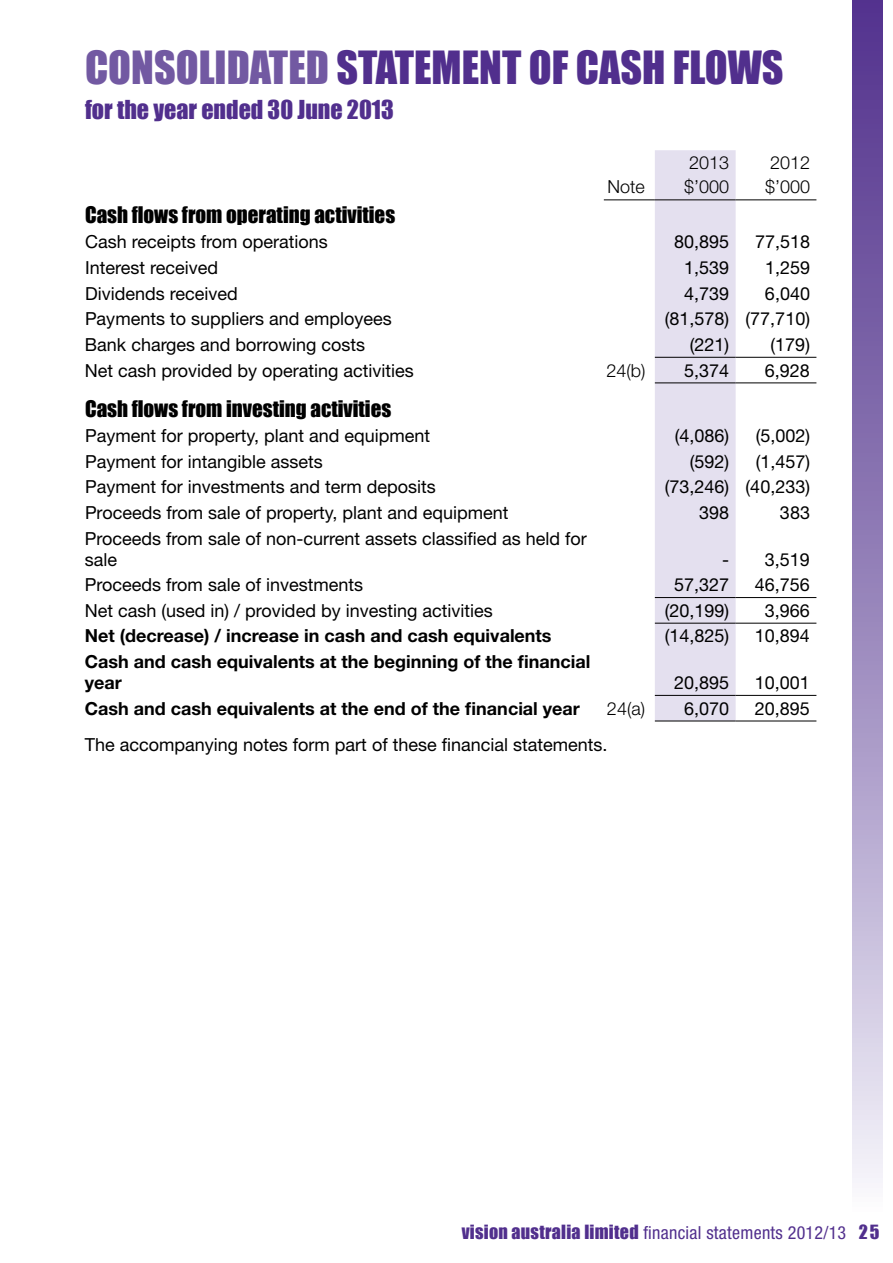
<style>
.page{position:relative;width:893px;height:1263px;background:#fff}
.page>*{position:absolute;margin:0;border:0;box-sizing:border-box;transform-origin:0 0}
.t1{font:42px "Impact";color:#512f8d}
.t2{font:24px "Impact";color:#512f8d}
.t3{font:21px "Impact";color:#000}
.t4{font:18px/21px "Helvetica Neue LT Std";color:#000}
.t5{font:700 18px/21px "Helvetica Neue LT Std";color:#000}
.t6{font:condensed 18px "Helvetica Neue LT Std";letter-spacing:.015em;color:#512f8d}
.t7{font:300 18px/24px "Helvetica Neue LT Std";color:#000}
.s1{color:#7259a2}
.s2{font-family:"Impact";font-stretch:normal}
</style>
<div class="page">
<div style="left:853px;top:0;width:29px;height:1216px;background:linear-gradient(to bottom,#4c2a88,#f0eff7)"></div>
<div style="left:655px;top:150px;width:81px;height:571px;background:#e4e0ef"></div>
<hr style="left:604px;top:199px;width:51px;height:1px;background:#000">
<hr style="left:655px;top:199px;width:81px;height:1px;background:#000">
<hr style="left:736px;top:199px;width:80px;height:1px;background:#000">
<hr style="left:655px;top:357px;width:81px;height:1px;background:#000">
<hr style="left:736px;top:357px;width:80px;height:1px;background:#000">
<hr style="left:655px;top:382px;width:81px;height:1px;background:#000">
<hr style="left:736px;top:382px;width:80px;height:1px;background:#000">
<hr style="left:655px;top:597px;width:81px;height:1px;background:#000">
<hr style="left:736px;top:597px;width:80px;height:1px;background:#000">
<hr style="left:655px;top:623px;width:81px;height:1px;background:#000">
<hr style="left:736px;top:623px;width:80px;height:1px;background:#000">
<hr style="left:655px;top:695px;width:81px;height:1px;background:#000">
<hr style="left:736px;top:695px;width:80px;height:1px;background:#000">
<hr style="left:655px;top:721px;width:81px;height:1px;background:#000">
<hr style="left:736px;top:721px;width:80px;height:1px;background:#000">
<h1 class="t1" style="left:85px;top:35px;width:672px"><span class="s1">Consolidated</span> Statement of Cash Flows</h1>
<h2 class="t2" style="left:85px;top:91px;width:310px">for the year ended 30 June 2013</h2>
<p class="t7" style="left:607px;top:175px;width:39px">Note</p>
<p class="t7" style="left:684px;top:151px;width:47px">2013 $’000</p>
<p class="t7" style="left:765px;top:151px;width:47px">2012 $’000</p>
<p class="t3" style="left:85px;top:198px;width:312px">Cash flows from operating activities</p>
<p class="t4" style="left:85px;top:231px;width:244px">Cash receipts from operations</p>
<p class="t4" style="left:674px;top:231px;width:57px">80,895</p>
<p class="t4" style="left:755px;top:231px;width:57px">77,518</p>
<p class="t4" style="left:85px;top:257px;width:135px">Interest received</p>
<p class="t4" style="left:684px;top:257px;width:47px">1,539</p>
<p class="t4" style="left:765px;top:257px;width:47px">1,259</p>
<p class="t4" style="left:85px;top:283px;width:154px">Dividends received</p>
<p class="t4" style="left:684px;top:283px;width:47px">4,739</p>
<p class="t4" style="left:765px;top:283px;width:47px">6,040</p>
<p class="t4" style="left:85px;top:308px;width:308px">Payments to suppliers and employees</p>
<p class="t4" style="left:665px;top:308px;width:147px">(81,578) (77,710)</p>
<p class="t4" style="left:85px;top:334px;width:282px">Bank charges and borrowing costs</p>
<p class="t4" style="left:690px;top:334px;width:41px">(221)</p>
<p class="t4" style="left:771px;top:334px;width:41px">(179)</p>
<p class="t4" style="left:85px;top:359px;width:330px">Net cash provided by operating activities</p>
<p class="t7" style="left:607px;top:358px;width:41px">24(b)</p>
<p class="t4" style="left:684px;top:359px;width:47px">5,374</p>
<p class="t4" style="left:765px;top:359px;width:47px">6,928</p>
<p class="t3" style="left:85px;top:392px;width:308px">Cash flows from investing activities</p>
<p class="t4" style="left:85px;top:425px;width:347px">Payment for property, plant and equipment</p>
<p class="t4" style="left:675px;top:425px;width:56px">(4,086)</p>
<p class="t4" style="left:756px;top:425px;width:56px">(5,002)</p>
<p class="t4" style="left:85px;top:451px;width:239px">Payment for intangible assets</p>
<p class="t4" style="left:690px;top:451px;width:41px">(592)</p>
<p class="t4" style="left:756px;top:451px;width:56px">(1,457)</p>
<p class="t4" style="left:85px;top:476px;width:352px">Payment for investments and term deposits</p>
<p class="t4" style="left:665px;top:476px;width:147px">(73,246) (40,233)</p>
<p class="t4" style="left:85px;top:502px;width:425px">Proceeds from sale of property, plant and equipment</p>
<p class="t4" style="left:699px;top:502px;width:32px">398</p>
<p class="t4" style="left:780px;top:502px;width:32px">383</p>
<p class="t4" style="left:85px;top:527px;width:503px">Proceeds from sale of non-current assets classified as held for sale</p>
<p class="t4" style="left:722px;top:548px;width:89px">- 3,519</p>
<p class="t4" style="left:85px;top:574px;width:280px">Proceeds from sale of investments</p>
<p class="t4" style="left:674px;top:574px;width:57px">57,327</p>
<p class="t4" style="left:755px;top:574px;width:57px">46,756</p>
<p class="t4" style="left:85px;top:600px;width:409px">Net cash (used in) / provided by investing activities</p>
<p class="t4" style="left:665px;top:600px;width:66px">(20,199)</p>
<p class="t4" style="left:765px;top:600px;width:47px">3,966</p>
<p class="t5" style="left:85px;top:625px;width:468px">Net (decrease) / increase in cash and cash equivalents</p>
<p class="t4" style="left:665px;top:625px;width:66px">(14,825)</p>
<p class="t4" style="left:755px;top:625px;width:57px">10,894</p>
<p class="t5" style="left:85px;top:651px;width:507px">Cash and cash equivalents at the beginning of the financial year</p>
<p class="t4" style="left:674px;top:672px;width:57px">20,895</p>
<p class="t4" style="left:755px;top:672px;width:57px">10,001</p>
<p class="t5" style="left:85px;top:697px;width:497px">Cash and cash equivalents at the end of the financial year</p>
<p class="t7" style="left:607px;top:696px;width:40px">24(a)</p>
<p class="t4" style="left:684px;top:697px;width:47px">6,070</p>
<p class="t4" style="left:755px;top:697px;width:57px">20,895</p>
<p class="t4" style="left:85px;top:734px;width:524px">The accompanying notes form part of these financial statements.</p>
<p class="t6" style="left:462px;top:1222px;width:419px"><span class="s2">vision australia limited</span> financial statements 2012/13 <span class="s2">25</span></p>
</div>
